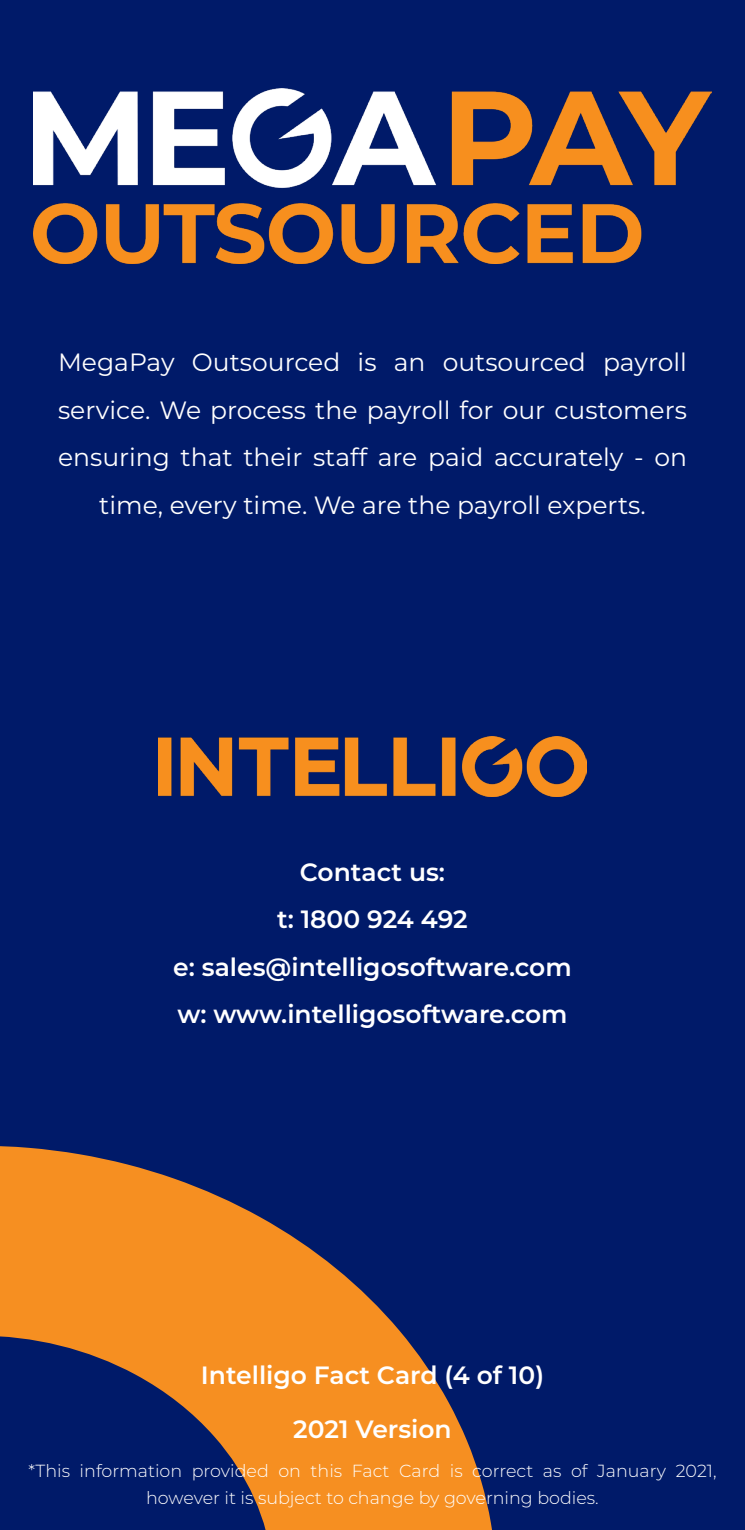
<style>
.page{position:relative;width:745px;height:1530px;background:#fff}
.page>*{position:absolute;margin:0;border:0;box-sizing:border-box;transform-origin:0 0}
.t1{font:25px/47.5px "Montserrat";color:#fff;text-align:center}
.t2{font:600 25px "Montserrat";color:#fff}
.t3{font:300 17.5px/27.5px "Montserrat";color:#fff;text-align:center}
</style>
<div class="page">
<div style="left:0;top:0;width:744px;height:1530px;background:#001a69"></div>
<svg style="left:0;top:1146px;width:492px;height:384px;fill:#f68f21"></svg>
<img style="left:158px;top:737px;width:428px;height:60px">
<img style="left:33px;top:89px;width:678px;height:175px">
<p class="t1" style="left:58px;top:338px;width:630px">MegaPay Outsourced is an outsourced payroll service. We process the payroll for our customers ensuring that their staff are paid accurately - on time, every time. We are the payroll experts.</p>
<p class="t2" style="left:300px;top:854px;width:147px">Contact us:</p>
<p class="t2" style="left:277px;top:902px;width:192px">t: 1800 924 492</p>
<p class="t2" style="left:173px;top:949px;width:400px">e: sales@intelligosoftware.com</p>
<p class="t2" style="left:177px;top:997px;width:391px">w: www.intelligosoftware.com</p>
<p class="t2" style="left:201px;top:1358px;width:344px">Intelligo Fact Card (4 of 10)</p>
<p class="t2" style="left:293px;top:1412px;width:160px">2021 Version</p>
<p class="t3" style="left:28px;top:1456px;width:689px">*This information provided on this Fact Card is correct as of January 2021, however it is subject to change by governing bodies.</p>
</div>
